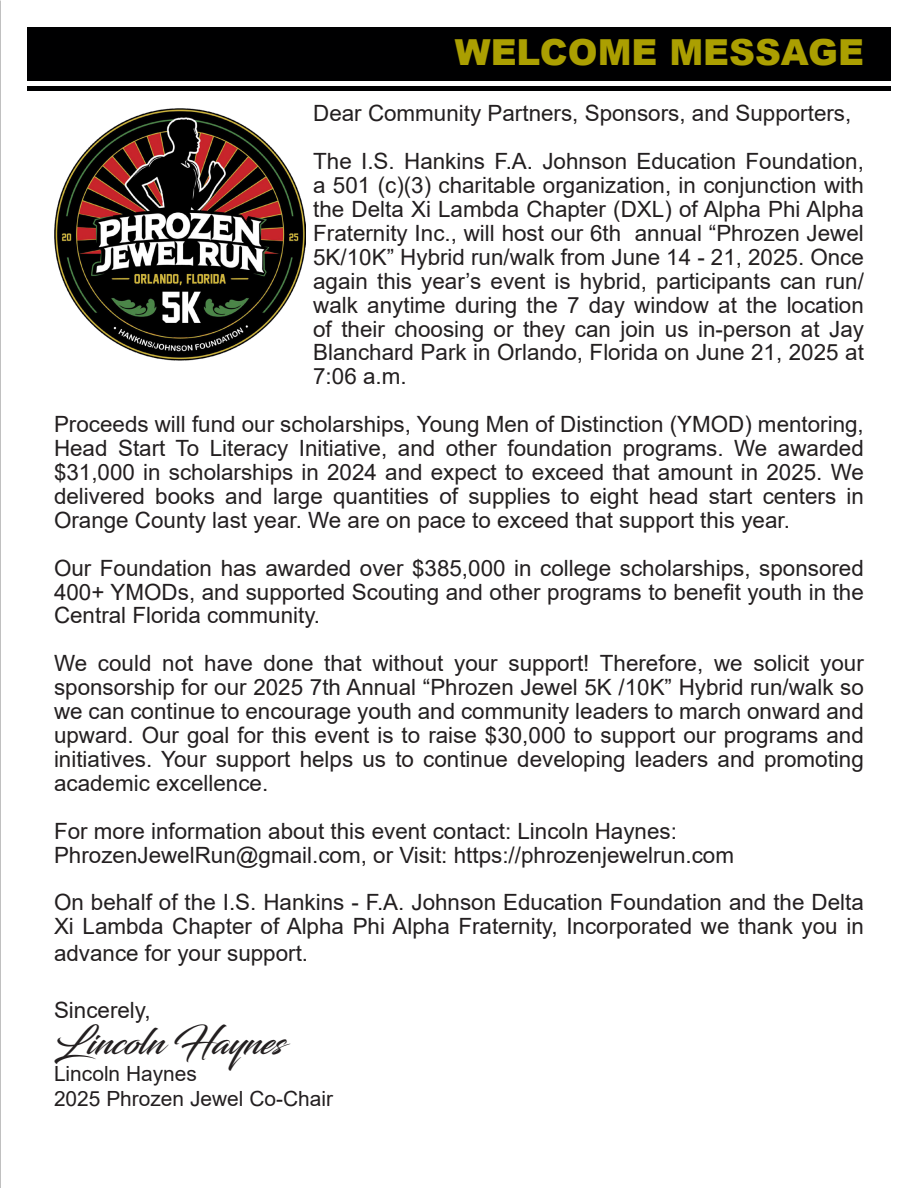
<style>
.page{position:relative;width:918px;height:1188px;background:#fff}
.page>*{position:absolute;margin:0;border:0;box-sizing:border-box;transform-origin:0 0}
.t1{font:900 35.85px "Arial";color:#ab9f01}
.t2{font:35.85px "Blacksword";color:#231f20}
.t3{font:22.35px/23.9px "Arial";color:#231f20;text-align:justify}
.t4{font:20.85px "Arial";color:#231f20}
</style>
<div class="page">
<div style="left:27px;top:27px;width:864px;height:54px;background:#000001"></div>
<div style="left:27px;top:86px;width:864px;height:5px;background:#000001"></div>
<img style="left:54px;top:108px;width:252px;height:253px">
<p class="t1" style="left:455px;top:26px;width:411px">WELCOME MESSAGE</p>
<p class="t3" style="left:313px;top:101px;width:540px">Dear Community Partners, Sponsors, and Supporters,</p>
<p class="t3" style="left:313px;top:149px;width:552px">The I.S. Hankins F.A. Johnson Education Foundation, a 501 (c)(3) charitable organization, in conjunction with the Delta Xi Lambda Chapter (DXL) of Alpha Phi Alpha Fraternity Inc., will host our 6th annual “Phrozen Jewel 5K/10K” Hybrid run/walk from June 14 - 21, 2025. Once again this year’s event is hybrid, participants can run/ walk anytime during the 7 day window at the location of their choosing or they can join us in-person at Jay Blanchard Park in Orlando, Florida on June 21, 2025 at 7:06 a.m.</p>
<p class="t3" style="left:54px;top:412px;width:811px">Proceeds will fund our scholarships, Young Men of Distinction (YMOD) mentoring, Head Start To Literacy Initiative, and other foundation programs. We awarded $31,000 in scholarships in 2024 and expect to exceed that amount in 2025. We delivered books and large quantities of supplies to eight head start centers in Orange County last year. We are on pace to exceed that support this year.</p>
<p class="t3" style="left:54px;top:556px;width:811px">Our Foundation has awarded over $385,000 in college scholarships, sponsored 400+ YMODs, and supported Scouting and other programs to benefit youth in the Central Florida community.</p>
<p class="t3" style="left:54px;top:651px;width:811px">We could not have done that without your support! Therefore, we solicit your sponsorship for our 2025 7th Annual “Phrozen Jewel 5K /10K” Hybrid run/walk so we can continue to encourage youth and community leaders to march onward and upward. Our goal for this event is to raise $30,000 to support our programs and initiatives. Your support helps us to continue developing leaders and promoting academic excellence.</p>
<p class="t3" style="left:54px;top:819px;width:682px">For more information about this event contact: Lincoln Haynes:<br>PhrozenJewelRun@gmail.com, or Visit: https://phrozenjewelrun.com</p>
<p class="t3" style="left:54px;top:890px;width:811px">On behalf of the I.S. Hankins - F.A. Johnson Education Foundation and the Delta<br>Xi Lambda Chapter of Alpha Phi Alpha Fraternity, Incorporated we thank you in</p>
<p class="t3" style="left:54px;top:941px;width:256px">advance for your support.</p>
<p class="t3" style="left:54px;top:998px;width:98px">Sincerely,</p>
<p class="t2" style="left:54px;top:1020px;width:231px">Lincoln Haynes</p>
<p class="t4" style="left:54px;top:1059px;width:145px">Lincoln Haynes</p>
<p class="t4" style="left:54px;top:1084px;width:281px">2025 Phrozen Jewel Co-Chair</p>
</div>
